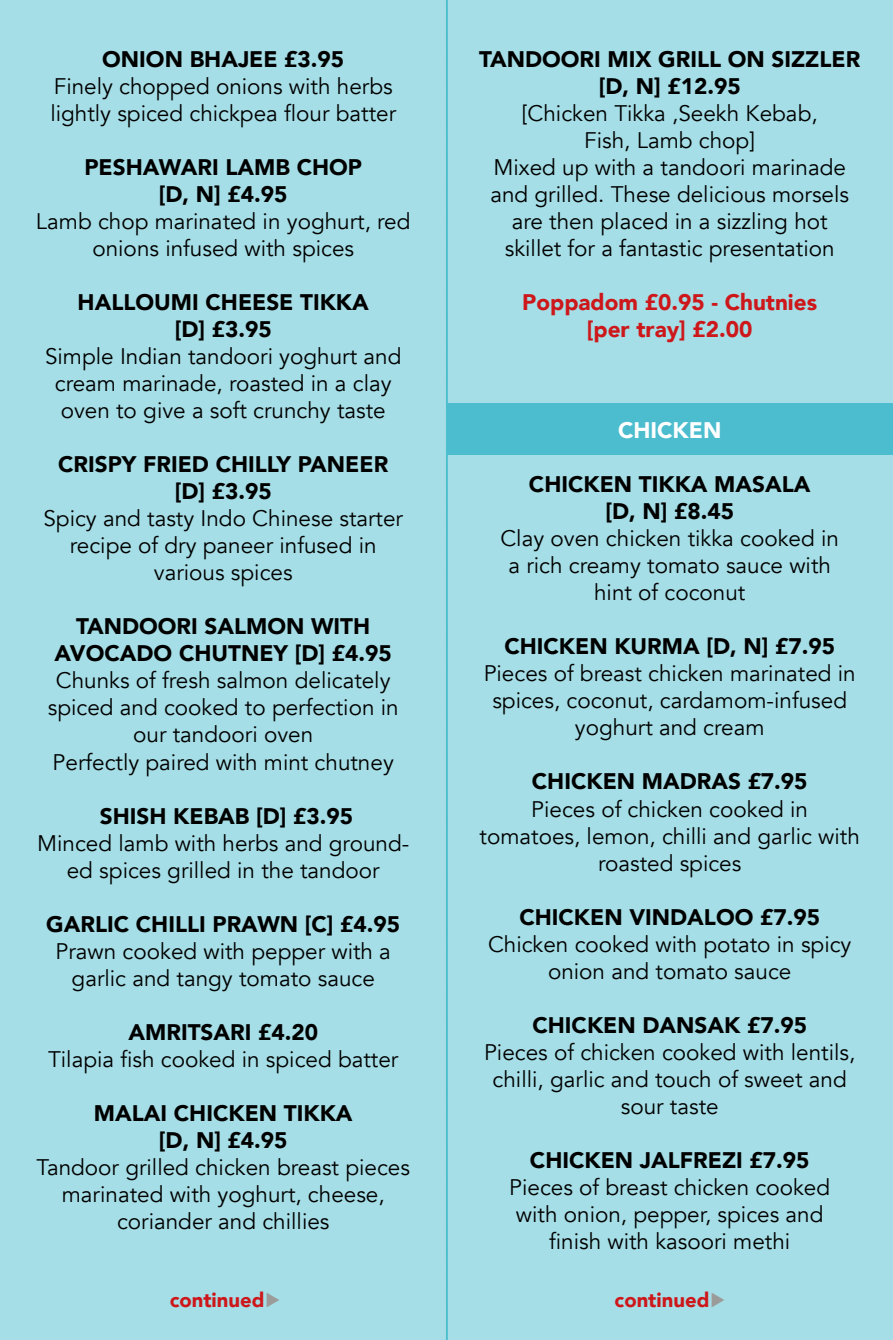
<style>
.page{position:relative;width:893px;height:1340px;background:#fff}
.page>*{position:absolute;margin:0;border:0;box-sizing:border-box;transform-origin:0 0}
.t1{font:22.5px/27px "Avenir";color:#000;text-align:center}
.t2{font:900 22.5px/27px "Avenir";color:#000}
.t3{font:900 22.5px/27px "Avenir";color:#cd171a;text-align:center}
.t4{font:900 22.5px "Avenir";color:#fff}
.t5{font:900 20.25px "Avenir";color:#cd171a}
</style>
<div class="page">
<div style="left:0;top:0;width:893px;height:1339px;background:#a5dee6"></div>
<div style="left:446px;top:403px;width:447px;height:51px;background:#4cbdce"></div>
<svg style="left:446px;top:0;width:1px;height:1340px"></svg>
<p class="t2" style="left:102px;top:45px;width:243px">ONION BHAJEE £3.95</p>
<p class="t1" style="left:50px;top:73px;width:347px;text-align:left">Finely chopped onions with herbs lightly spiced chickpea flour batter</p>
<p class="t2" style="left:159px;top:153px;width:188px;text-indent:-74px">PESHAWARI LAMB CHOP [D, N] £4.95</p>
<p class="t1" style="left:36px;top:208px;width:376px">Lamb chop marinated in yoghurt, red onions infused with spices</p>
<p class="t2" style="left:78px;top:288px;width:49px">HALLO</p>
<p class="t2" style="left:175px;top:288px;width:196px;text-indent:-20px">UMI CHEESE TIKKA [D] £3.95</p>
<p class="t1" style="left:45px;top:343px;width:358px">Simple Indian tandoori yoghurt and cream marinade, roasted in a clay oven to give a soft crunchy taste</p>
<p class="t2" style="left:58px;top:450px;width:331px;text-align:center">CRISPY FRIED CHILLY PANEER [D] £3.95</p>
<p class="t1" style="left:43px;top:505px;width:361px">Spicy and tasty Indo Chinese starter recipe of dry paneer infused in various spices</p>
<p class="t2" style="left:76px;top:612px;width:65px">TANDOO</p>
<p class="t2" style="left:55px;top:612px;width:339px;text-indent:122px">RI SALMON WITH<br>AVOCADO CHUTNEY [D] £4.95</p>
<p class="t1" style="left:48px;top:667px;width:352px">Chunks of fresh salmon delicately spiced and cooked to perfection in our tandoori oven<br>Perfectly paired with mint chutney</p>
<p class="t2" style="left:100px;top:801px;width:255px">SHISH KEBAB [D] £3.95</p>
<p class="t1" style="left:37px;top:829px;width:374px">Minced lamb with herbs and ground&shy;ed spices grilled in the tandoor</p>
<p class="t2" style="left:46px;top:909px;width:355px">GARLIC CHILLI PRAWN [C] £4.95</p>
<p class="t1" style="left:56px;top:937px;width:337px">Prawn cooked with pepper with a garlic and tangy tomato sauce</p>
<p class="t2" style="left:129px;top:1017px;width:191px">AMRITSARI £4.20</p>
<p class="t1" style="left:48px;top:1045px;width:352px">Tilapia fish cooked in spiced batter</p>
<p class="t2" style="left:94px;top:1098px;width:260px;text-align:center">MALAI CHICKEN TIKKA [D, N] £4.95</p>
<p class="t1" style="left:37px;top:1153px;width:375px">Tandoor grilled chicken breast pieces marinated with yoghurt, cheese, coriander and chillies</p>
<p class="t2" style="left:479px;top:45px;width:65px">TANDOO</p>
<p class="t2" style="left:599px;top:45px;width:263px;text-indent:-19px">RI MIX GRILL ON SIZZLER [D, N] £12.95</p>
<p class="t1" style="left:490px;top:100px;width:360px">[Chicken Tikka ,Seekh Kebab,<br>Fish, Lamb chop]<br>Mixed up with a tandoori marinade and grilled. These delicious morsels are then placed in a sizzling hot skillet for a fantastic presentation</p>
<p class="t3" style="left:522px;top:288px;width:296px">POPPADOM £0.95 - CHUTNIES [PER TRAY] £2.00</p>
<p class="t4" style="left:618px;top:411px;width:105px">CHICKEN</p>
<p class="t2" style="left:529px;top:470px;width:283px;text-align:center">CHICKEN TIKKA MASALA [D, N] £8.45</p>
<p class="t1" style="left:500px;top:525px;width:340px">Clay oven chicken tikka cooked in a rich creamy tomato sauce with hint of coconut</p>
<p class="t2" style="left:504px;top:632px;width:332px">CHICKEN KURMA [D, N] £7.95</p>
<p class="t1" style="left:484px;top:660px;width:374px">Pieces of breast chicken marinated in spices, coconut, cardamom-infused yoghurt and cream</p>
<p class="t2" style="left:532px;top:767px;width:277px">CHICKEN MADRAS £7.95</p>
<p class="t1" style="left:479px;top:795px;width:382px">Pieces of chicken cooked in tomatoes, lemon, chilli and garlic with roasted spices</p>
<p class="t2" style="left:519px;top:902px;width:202px">CHICKEN VINDALOO</p>
<p class="t2" style="left:760px;top:902px;width:61px">£7.95</p>
<p class="t1" style="left:488px;top:930px;width:365px">Chicken cooked with potato in spicy onion and tomato sauce</p>
<p class="t2" style="left:532px;top:1010px;width:276px">CHICKEN DANSAK £7.95</p>
<p class="t1" style="left:484px;top:1038px;width:373px">Pieces of chicken cooked with lentils, chilli, garlic and touch of sweet and sour taste</p>
<p class="t2" style="left:530px;top:1145px;width:281px">CHICKEN JALFREZI £7.95</p>
<p class="t1" style="left:509px;top:1173px;width:322px">Pieces of breast chicken cooked with onion, pepper, spices and finish with kasoori methi</p>
<p class="t5" style="left:170px;top:1282px;width:96px">CONTINUED</p>
<p class="t5" style="left:615px;top:1282px;width:96px">CONTINUED</p>
</div>
